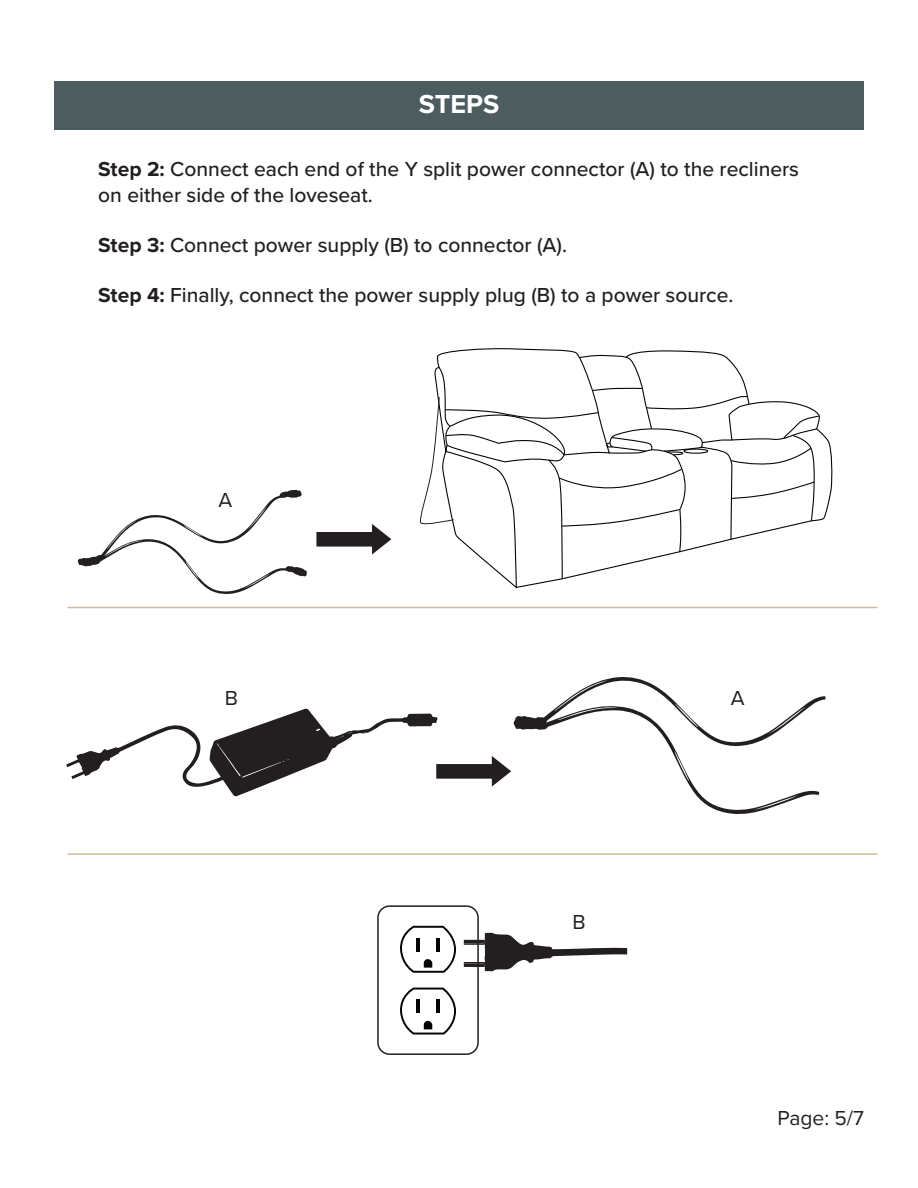
<style>
.page{position:relative;width:918px;height:1188px;background:#fff}
.page>*{position:absolute;margin:0;border:0;box-sizing:border-box;transform-origin:0 0}
.t1{font:700 27px "Proxima Nova";color:#fff}
.t2{font:500 21px/25.2px "Proxima Nova";color:#231f20}
.t3{font:21px "Proxima Nova";color:#231f20}
.s1{font-weight:700}
</style>
<div class="page">
<div style="left:54px;top:81px;width:810px;height:48px;background:#4d5d5f"></div>
<div style="left:377px;top:905px;width:102px;height:150px;border:2px solid #231f20;border-radius:12px"></div>
<svg style="left:400px;top:925px;width:56px;height:48px"></svg>
<svg style="left:400px;top:987px;width:56px;height:48px"></svg>
<svg style="left:464px;top:932px;width:163px;height:40px"></svg>
<div style="left:485px;top:936px;width:20px;height:33px;background:#231f20"></div>
<hr style="left:68px;top:607px;width:810px;height:1px;background:#d3bd93">
<hr style="left:68px;top:853px;width:810px;height:2px;background:#d3bd93">
<svg style="left:316px;top:524px;width:75px;height:31px"></svg>
<svg style="left:66px;top:677px;width:760px;height:137px"></svg>
<svg style="left:78px;top:490px;width:229px;height:104px"></svg>
<svg style="left:420px;top:348px;width:413px;height:241px"></svg>
<p class="t1" style="left:419px;top:84px;width:82px">STEPS</p>
<p class="t2" style="left:98px;top:156px;width:702px"><span class="s1">Step 2:</span> Connect each end of the Y split power connector (A) to the recliners on either side of the loveseat.</p>
<p class="t2" style="left:98px;top:232px;width:470px"><span class="s1">Step 3:</span> Connect power supply (B) to connector (A).</p>
<p class="t2" style="left:98px;top:282px;width:637px"><span class="s1">Step 4:</span> Finally, connect the power supply plug (B) to a power source.</p>
<p class="t3" style="left:219px;top:484px;width:15px">A</p>
<p class="t3" style="left:225px;top:682px;width:15px">B</p>
<p class="t3" style="left:573px;top:907px;width:15px">B</p>
<p class="t3" style="left:731px;top:682px;width:15px">A</p>
<p class="t3" style="left:777px;top:1102px;width:88px">Page: 5/7</p>
</div>
